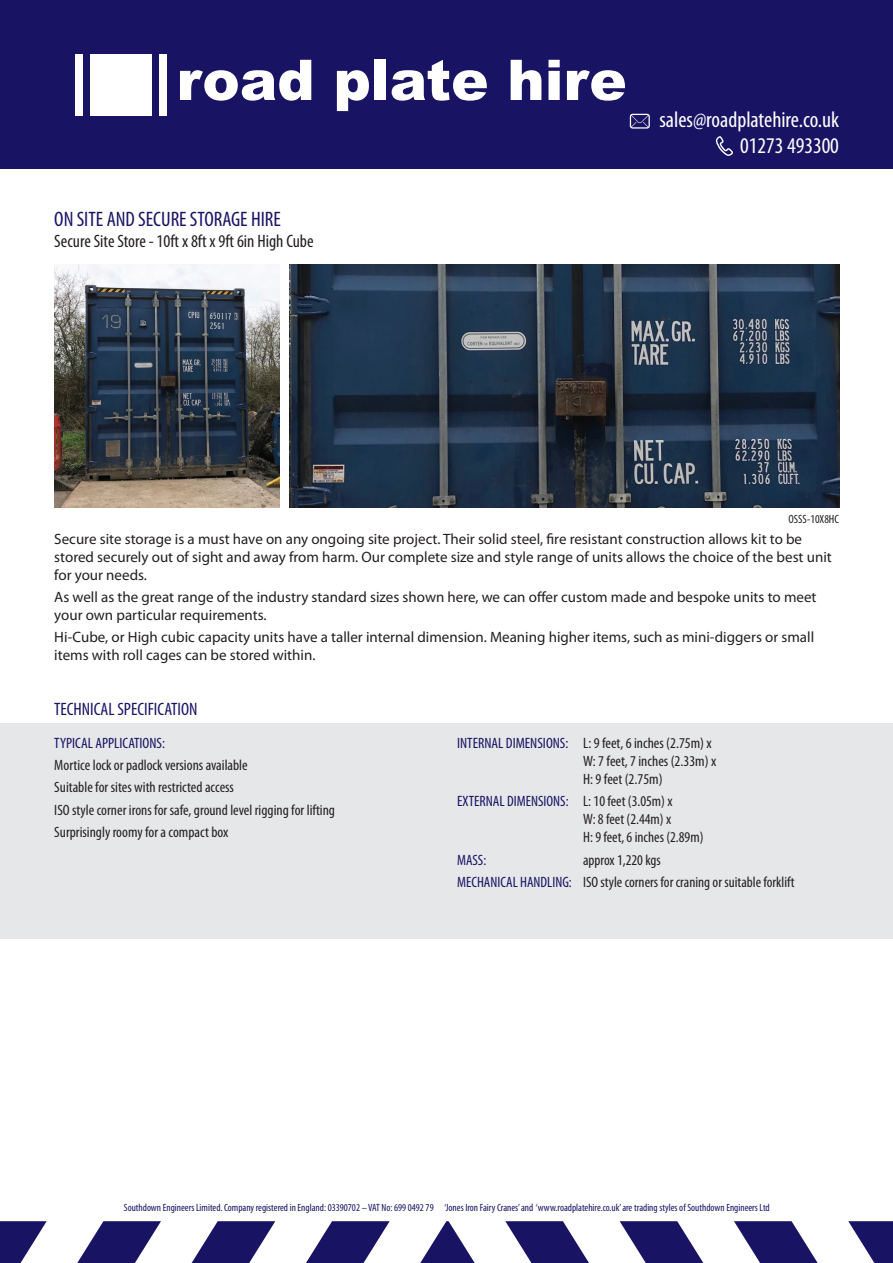
<style>
.page{position:relative;width:893px;height:1263px;background:#fff}
.page>*{position:absolute;margin:0;border:0;box-sizing:border-box;transform-origin:0 0}
.t1{font:condensed 22.5px/26px "Myriad Pro";color:#fff;text-align:right}
.t2{font:condensed 21px "Myriad Pro";color:#191364}
.t3{font:condensed 18px "Myriad Pro";color:#231f20}
.t4{font:condensed 18px "Myriad Pro";color:#191364}
.t5{font:15px/18px "Myriad Pro";color:#231f20}
.t6{font:condensed 15px/22.2px "Myriad Pro";color:#231f20}
.t7{font:condensed 15px "Myriad Pro";color:#191364}
.t8{font:condensed 12px "Myriad Pro";color:#231f20}
.t9{font:condensed 10.5px "Myriad Pro";color:#191364}
.s1{color:#191364}
</style>
<div class="page">
<div style="left:0;top:0;width:893px;height:169px;background:#191364"></div>
<svg style="left:0;top:1221px;width:893px;height:42px"></svg>
<div style="left:90px;top:54px;width:62px;height:62px;background:#fff"></div>
<div style="left:75px;top:54px;width:8px;height:62px;background:#fff"></div>
<div style="left:159px;top:54px;width:8px;height:62px;background:#fff"></div>
<svg style="left:180px;top:60px;width:131px;height:41px"></svg>
<svg style="left:337px;top:70px;width:32px;height:41px"></svg>
<div style="left:375px;top:60px;width:11px;height:40px;background:#fff"></div>
<svg style="left:392px;top:60px;width:95px;height:41px"></svg>
<svg style="left:511px;top:60px;width:30px;height:40px"></svg>
<svg style="left:548px;top:60px;width:12px;height:40px"></svg>
<svg style="left:567px;top:70px;width:58px;height:31px"></svg>
<svg style="left:630px;top:114px;width:20px;height:15px"></svg>
<svg style="left:716px;top:136px;width:17px;height:20px"></svg>
<div style="left:0;top:723px;width:893px;height:216px;background:#e6e7e9"></div>
<img style="left:54px;top:264px;width:225px;height:243px">
<img style="left:290px;top:264px;width:549px;height:243px">
<h2 class="t2" style="left:54px;top:206px;width:228px">ON SITE AND SECURE STORAGE HIRE</h2>
<p class="t3" style="left:54px;top:230px;width:261px">Secure Site Store - 10ft x 8ft x 9ft 6in High Cube</p>
<h1 class="t1" style="left:659px;top:107px;width:181px">sales@roadplatehire.co.uk<br>01273 493300</h1>
<p class="t8" style="left:789px;top:512px;width:52px">OSSS-10X8HC</p>
<p class="t5" style="left:54px;top:530px;width:779px">Secure site storage is a must have on any ongoing site project. Their solid steel, fire resistant construction allows kit to be stored securely out of sight and away from harm. Our complete size and style range of units allows the choice of the best unit for your needs.</p>
<p class="t5" style="left:54px;top:588px;width:764px">As well as the great range of the industry standard sizes shown here, we can offer custom made and bespoke units to meet your own particular requirements.</p>
<p class="t5" style="left:54px;top:628px;width:761px">Hi-Cube, or High cubic capacity units have a taller internal dimension. Meaning higher items, such as mini-diggers or small items with roll cages can be stored within.</p>
<p class="t4" style="left:54px;top:698px;width:145px">TECHNICAL SPECIFICATION</p>
<p class="t7" style="left:54px;top:734px;width:112px">TYPICAL APPLICATIONS:</p>
<p class="t6" style="left:54px;top:754px;width:282px">Mortice lock or padlock versions available<br>Suitable for sites with restricted access<br>ISO style corner irons for safe, ground level rigging for lifting Surprisingly roomy for a compact box</p>
<p class="t6" style="left:583px;top:734px;width:135px;line-height:18px;text-indent:-126px"><span class="s1">INTERNAL DIMENSIONS:</span> L: 9 feet, 6 inches (2.75m) x<br>W: 7 feet, 7 inches (2.33m) x<br>H: 9 feet (2.75m)</p>
<p class="t6" style="left:583px;top:792px;width:122px;line-height:18px;text-indent:-126px"><span class="s1">EXTERNAL DIMENSIONS:</span> L: 10 feet (3.05m) x<br>W: 8 feet (2.44m) x<br>H: 9 feet, 6 inches (2.89m)</p>
<p class="t7" style="left:457px;top:850px;width:31px">MASS:</p>
<p class="t6" style="left:457px;top:848px;width:339px;text-align:center">approx 1,220 kgs<br><span class="s1">MECHANICAL HANDLING:</span> ISO style corners for craning or suitable forklift</p>
<p class="t9" style="left:124px;top:1201px;width:647px">Southdown Engineers Limited. Company registered in England: 03390702 – VAT No: 699 0492 79 ‘Jones Iron Fairy Cranes’ and ‘www.roadplatehire.co.uk’ are trading styles of Southdown Engineers Ltd</p>
</div>
